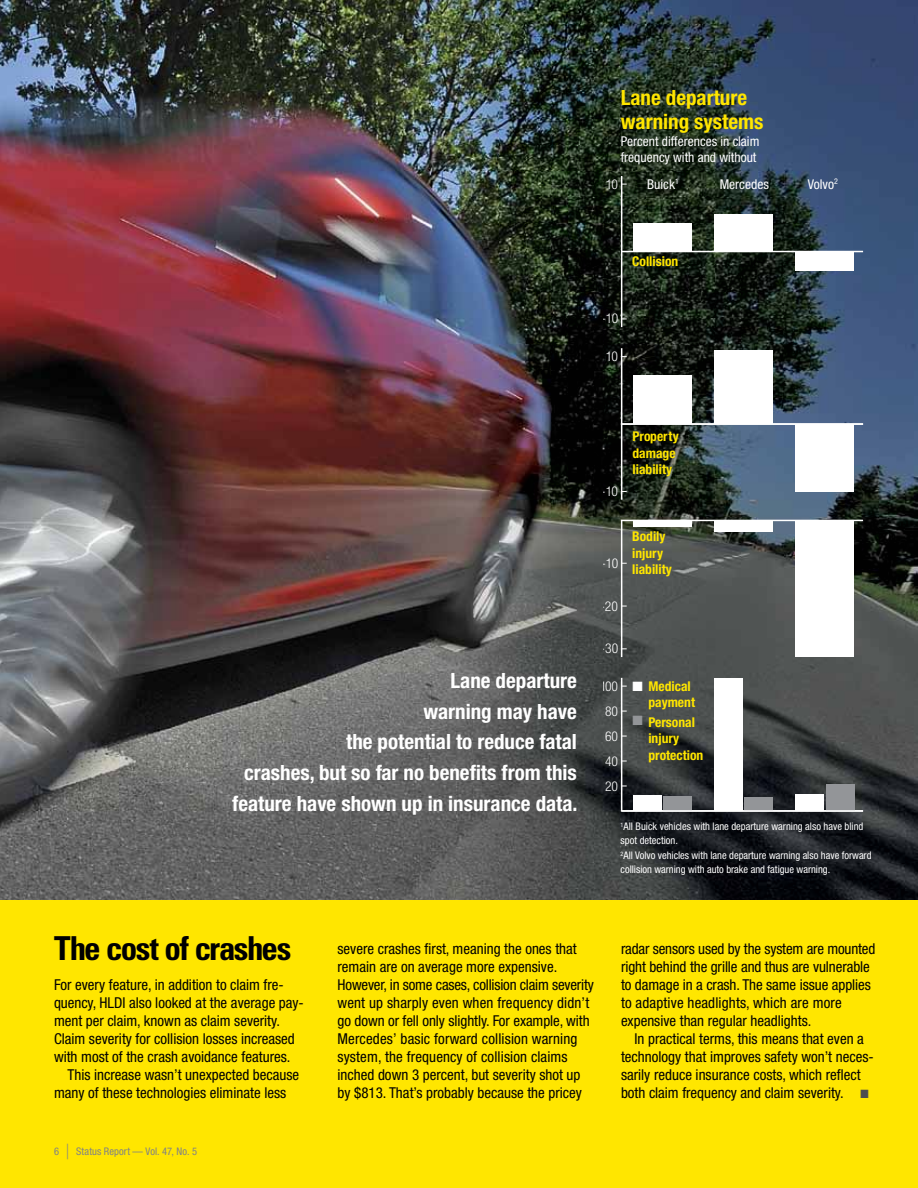
<style>
.page{position:relative;width:918px;height:1188px;background:#fff}
.page>*{position:absolute;margin:0;border:0;box-sizing:border-box;transform-origin:0 0}
.t1{font:700 condensed 33px "Univers LT Std";letter-spacing:-.045em;color:#000}
.t2{font:700 condensed 21px/30.8px "Helvetica Neue LT Pro";color:#fff;text-align:right}
.t3{font:700 condensed 21px/24px "Helvetica Neue LT Pro";color:#ffe600}
.t4{font:condensed 15px/18px "Helvetica Neue LT Pro";color:#000}
.t5{font:700 condensed 13.5px/16.5px "Helvetica Neue LT Pro";color:#ffe600}
.t6{font:condensed 13.5px/16.5px "Helvetica Neue LT Pro";color:#fff}
.t7{font:300 condensed 13.5px "Helvetica Neue LT Pro";color:#fff}
.t8{font:13.5px "Zapf Dingbats ITC";color:#939598}
.t9{font:condensed 10.5px/13.5px "Helvetica Neue LT Pro";color:#fff}
.t10{font:condensed 10.5px "Helvetica Neue LT Pro";letter-spacing:.01em;color:#808285}
.s1{color:#fff}
.s2{font-size:21px}
.s3{color:#4d4d4f}
</style>
<div class="page">
<img style="left:0;top:0;width:918px;height:900px">
<div style="left:0;top:900px;width:918px;height:288px;background:#ffe600"></div>
<hr style="left:622px;top:251px;width:241px;height:1px;background:#fff">
<hr style="left:621px;top:176px;width:1px;height:151px;background:#fff">
<div style="left:633px;top:223px;width:59px;height:29px;background:#fff"></div>
<div style="left:714px;top:214px;width:59px;height:38px;background:#fff"></div>
<div style="left:796px;top:252px;width:58px;height:19px;background:#fff"></div>
<hr style="left:621px;top:348px;width:1px;height:152px;background:#fff">
<div style="left:633px;top:376px;width:59px;height:48px;background:#fff"></div>
<div style="left:714px;top:351px;width:59px;height:73px;background:#fff"></div>
<div style="left:796px;top:424px;width:58px;height:67px;background:#fff"></div>
<hr style="left:621px;top:520px;width:242px;height:1px;background:#fff">
<hr style="left:621px;top:520px;width:1px;height:137px;background:#fff">
<div style="left:633px;top:520px;width:59px;height:7px;background:#fff"></div>
<div style="left:714px;top:520px;width:59px;height:12px;background:#fff"></div>
<div style="left:796px;top:520px;width:58px;height:137px;background:#fff"></div>
<hr style="left:621px;top:678px;width:1px;height:133px;background:#fff">
<div style="left:664px;top:796px;width:28px;height:15px;background:#939598"></div>
<div style="left:745px;top:798px;width:28px;height:13px;background:#939598"></div>
<div style="left:826px;top:784px;width:28px;height:27px;background:#939598"></div>
<div style="left:633px;top:795px;width:28px;height:16px;background:#fff"></div>
<div style="left:714px;top:678px;width:28px;height:133px;background:#fff"></div>
<div style="left:796px;top:794px;width:28px;height:17px;background:#fff"></div>
<hr style="left:621px;top:423px;width:242px;height:2px;background:#fff">
<hr style="left:621px;top:810px;width:242px;height:2px;background:#fff">
<h2 class="t3" style="left:621px;top:85px;width:144px">Lane departure warning systems</h2>
<p class="t6" style="left:621px;top:133px;width:140px">Percent differences in claim frequency with and without</p>
<p class="t7" style="left:606px;top:176px;width:14px">10</p>
<p class="t6" style="left:647px;top:175px;width:33px">Buick<sup>1</sup></p>
<p class="t6" style="left:720px;top:175px;width:51px">Mercedes</p>
<p class="t6" style="left:808px;top:175px;width:32px">Volvo<sup>2</sup></p>
<p class="t5" style="left:632px;top:253px;width:48px">Collision</p>
<p class="t7" style="left:601px;top:311px;width:18px">-10</p>
<p class="t7" style="left:606px;top:348px;width:14px">10</p>
<h2 class="t2" style="left:232px;top:665px;width:347px">Lane departure<br>warning may have<br>the potential to reduce fatal<br>crashes, but so far no benefits from this feature have shown up in insurance data.</h2>
<p class="t7" style="left:601px;top:483px;width:18px">-10</p>
<p class="t7" style="left:601px;top:556px;width:18px">-10</p>
<p class="t7" style="left:600px;top:599px;width:19px">-20</p>
<p class="t7" style="left:601px;top:641px;width:19px">-30</p>
<p class="t7" style="left:600px;top:679px;width:19px">100</p>
<p class="t7" style="left:605px;top:704px;width:15px">80</p>
<p class="t7" style="left:605px;top:729px;width:15px">60</p>
<p class="t7" style="left:605px;top:754px;width:15px">40</p>
<p class="t7" style="left:605px;top:779px;width:15px">20</p>
<p class="t5" style="left:633px;top:428px;width:48px">Property damage liability</p>
<p class="t5" style="left:632px;top:528px;width:41px">Bodily injury liability</p>
<p class="t5" style="left:633px;top:678px;width:60px"><span class="s1">■</span> Medical</p>
<p class="t8" style="left:633px;top:714px;width:12px">■</p>
<p class="t5" style="left:648px;top:693px;width:48px;line-height:19.4px">payment<br>Personal</p>
<p class="t5" style="left:648px;top:730px;width:56px">injury protection</p>
<p class="t9" style="left:621px;top:819px;width:244px"><sup>1</sup>All Buick vehicles with lane departure warning also have blind spot detection.</p>
<p class="t9" style="left:621px;top:849px;width:252px"><sup>2</sup>All Volvo vehicles with lane departure warning also have forward collision warning with auto brake and fatigue warning.</p>
<h1 class="t1" style="left:54px;top:928px;width:239px">The cost of crashes</h1>
<p class="t4" style="left:54px;top:976px;width:231px">For every feature, in addition to claim fre-</p>
<p class="t4" style="left:54px;top:994px;width:251px">quency, HLDI also looked at the average pay-</p>
<p class="t4" style="left:54px;top:1012px;width:228px">ment per claim, known as claim severity.</p>
<p class="t4" style="left:54px;top:1030px;width:242px">Claim severity for collision losses increased</p>
<p class="t4" style="left:54px;top:1048px;width:238px">with most of the crash avoidance features.</p>
<p class="t4" style="left:68px;top:1066px;width:233px">This increase wasn’t unexpected because</p>
<p class="t4" style="left:54px;top:1084px;width:234px">many of these technologies eliminate less</p>
<p class="t10" style="left:54px;top:1145px;width:145px">6 <span class="s2">|</span> Status Report — Vol. 47, No. 5</p>
<p class="t4" style="left:338px;top:940px;width:258px">severe crashes first, meaning the ones that remain are on average more expensive.<br>However, in some cases, collision claim severity went up sharply even when frequency didn’t go down or fell only slightly. For example, with Mercedes’ basic forward collision warning system, the frequency of collision claims inched down 3 percent, but severity shot up by $813. That’s probably because the pricey</p>
<p class="t4" style="left:621px;top:940px;width:256px">radar sensors used by the system are mounted right behind the grille and thus are vulnerable to damage in a crash. The same issue applies to adaptive headlights, which are more expensive than regular headlights.</p>
<p class="t4" style="left:621px;top:1030px;width:254px;text-indent:14px">In practical terms, this means that even a technology that improves safety won’t neces&shy;sarily reduce insurance costs, which reflect both claim frequency and claim severity. <span class="s3">■</span></p>
</div>
